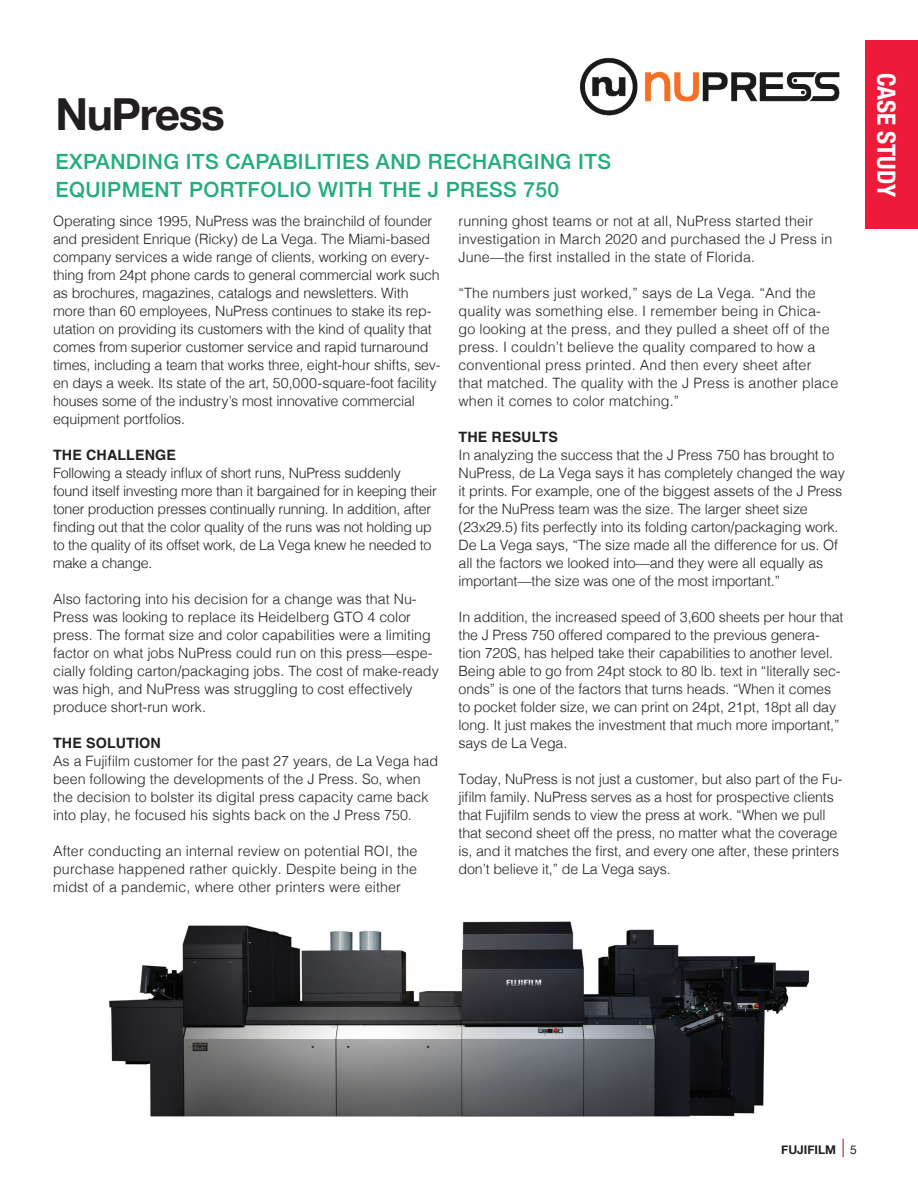
<style>
.page{position:relative;width:918px;height:1188px;background:#fff}
.page>*{position:absolute;margin:0;border:0;box-sizing:border-box;transform-origin:0 0}
.t1{font:700 44.1px "Helvetica Neue";letter-spacing:-.03em;color:#231f20}
.t2{font:700 condensed 25.05px "Helvetica Neue";color:#fff}
.t3{font:500 21px/28.5px "Helvetica Neue";letter-spacing:.02em;color:#22ad7d}
.t4{font:300 14.25px/18px "Helvetica";letter-spacing:-.01em;color:#231f20}
.t5{font:300 14.25px/18px "Helvetica";letter-spacing:.01em;color:#231f20}
.t6{font:700 14.25px "Helvetica";letter-spacing:.01em;color:#231f20}
.t7{font:700 12px "Helvetica Neue";color:#231f20}
.s1{font-weight:400}
</style>
<div class="page">
<svg style="left:843px;top:1139px;width:1px;height:18px"></svg>
<div style="left:866px;top:40px;width:52px;height:189px;background:#ed1a3a"></div>
<img style="left:580px;top:57px;width:260px;height:59px">
<img style="left:110px;top:922px;width:698px;height:194px">
<h1 class="t1" style="left:55px;top:79px;width:171px">NuPress</h1>
<h3 class="t3" style="left:55px;top:145px;width:557px">EXPANDING ITS CAPABILITIES AND RECHARGING ITS<br>EQUIPMENT PORTFOLIO WITH THE J PRESS 750</h3>
<p class="t4" style="left:53px;top:211px;width:389px">Operating since 1995, NuPress was the brainchild of founder and president Enrique (Ricky) de La Vega. The Miami-based company services a wide range of clients, working on every&shy;thing from 24pt phone cards to general commercial work such as brochures, magazines, catalogs and newsletters. With more than 60 employees, NuPress continues to stake its rep&shy;utation on providing its customers with the kind of quality that comes from superior customer service and rapid turnaround times, including a team that works three, eight-hour shifts, sev&shy;en days a week. Its state of the art, 50,000-square-foot facility houses some of the industry’s most innovative commercial equipment portfolios.</p>
<p class="t6" style="left:53px;top:446px;width:124px">THE CHALLENGE</p>
<p class="t4" style="left:53px;top:463px;width:385px">Following a steady influx of short runs, NuPress suddenly found itself investing more than it bargained for in keeping their toner production presses continually running. In addition, after finding out that the color quality of the runs was not holding up to the quality of its offset work, de La Vega knew he needed to make a change.</p>
<p class="t4" style="left:53px;top:589px;width:387px">Also factoring into his decision for a change was that Nu-Press was looking to replace its Heidelberg GTO 4 color press. The format size and color capabilities were a limiting factor on what jobs NuPress could run on this press—espe&shy;cially folding carton/packaging jobs. The cost of make-ready was high, and NuPress was struggling to cost effectively produce short-run work.</p>
<p class="t6" style="left:53px;top:734px;width:109px">THE SOLUTION</p>
<p class="t4" style="left:53px;top:751px;width:386px">As a Fujifilm customer for the past 27 years, de La Vega had been following the developments of the J Press. So, when the decision to bolster its digital press capacity came back into play, he focused his sights back on the J Press 750.</p>
<p class="t4" style="left:53px;top:841px;width:366px;text-align:justify">After conducting an internal review on potential ROI, the purchase happened rather quickly. Despite being in the midst of a pandemic, where other printers were either</p>
<p class="t5" style="left:459px;top:211px;width:375px">running ghost teams or not at all, NuPress started their investigation in March 2020 and purchased the J Press in<br>June—the first installed in the state of Florida.</p>
<p class="t5" style="left:459px;top:283px;width:381px">“The numbers just worked,” says de La Vega. “And the quality was something else. I remember being in Chica&shy;go looking at the press, and they pulled a sheet off of the press. I couldn’t believe the quality compared to how a conventional press printed. And then every sheet after that matched. The quality with the J Press is another place when it comes to color matching.”</p>
<p class="t6" style="left:459px;top:428px;width:101px">THE RESULTS</p>
<p class="t4" style="left:459px;top:445px;width:388px">In analyzing the success that the J Press 750 has brought to NuPress, de La Vega says it has completely changed the way it prints. For example, one of the biggest assets of the J Press for the NuPress team was the size. The larger sheet size (23x29.5) fits perfectly into its folding carton/packaging work.<br>De La Vega says, “The size made all the difference for us. Of all the factors we looked into—and they were all equally as important—the size was one of the most important.”</p>
<p class="t4" style="left:459px;top:607px;width:386px">In addition, the increased speed of 3,600 sheets per hour that the J Press 750 offered compared to the previous genera&shy;tion 720S, has helped take their capabilities to another level.<br>Being able to go from 24pt stock to 80 lb. text in “literally sec&shy;onds” is one of the factors that turns heads. “When it comes to pocket folder size, we can print on 24pt, 21pt, 18pt all day long. It just makes the investment that much more important,” says de La Vega.</p>
<p class="t4" style="left:459px;top:769px;width:385px">Today, NuPress is not just a customer, but also part of the Fu&shy;jifilm family. NuPress serves as a host for prospective clients that Fujifilm sends to view the press at work. “When we pull that second sheet off the press, no matter what the coverage is, and it matches the first, and every one after, these printers don’t believe it,” de La Vega says.</p>
<h2 class="t2" style="left:907px;top:73px;width:125px;rotate:90deg">CASE STUDY</h2>
<p class="t7" style="left:781px;top:1140px;width:77px">FUJIFILM <span class="s1">5</span></p>
</div>
